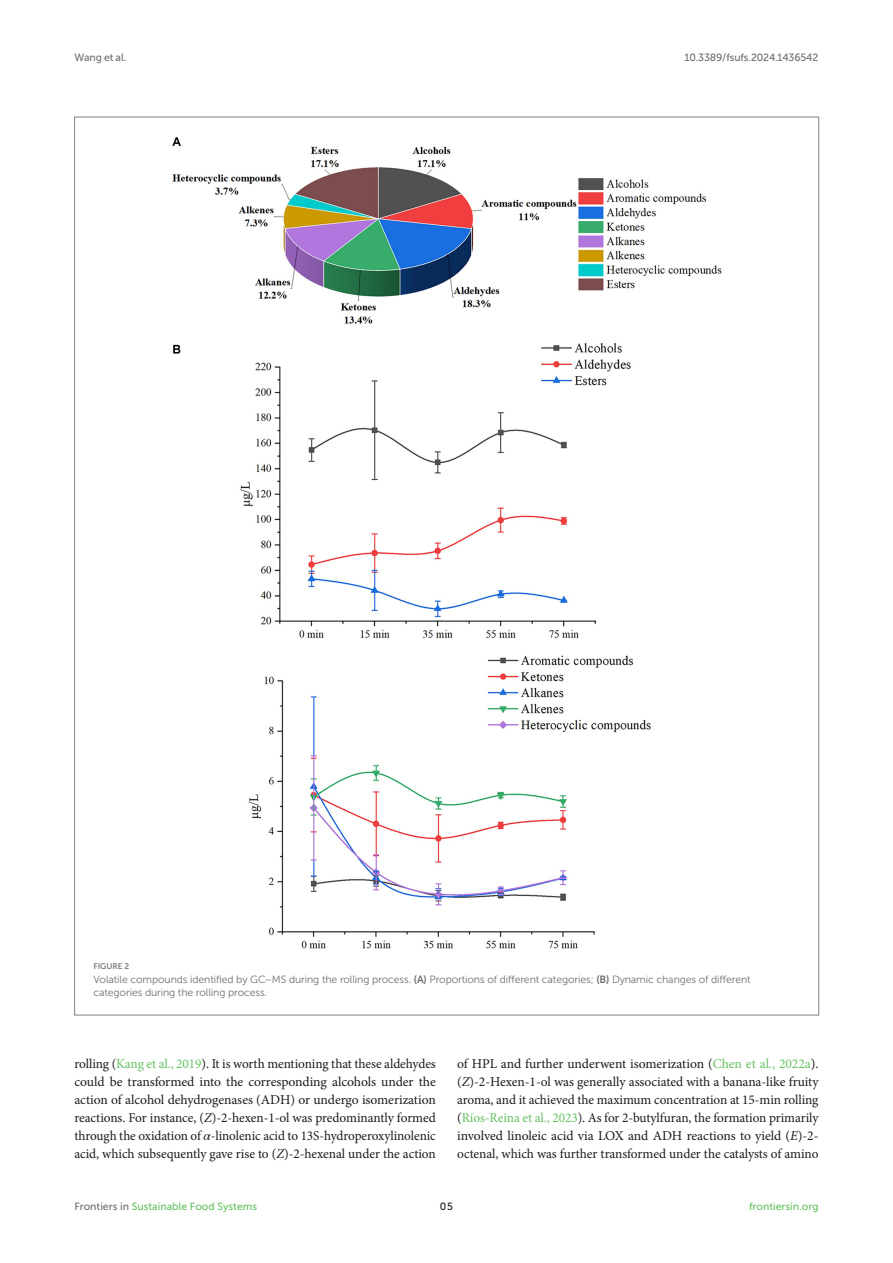
<style>
.page{position:relative;width:893px;height:1263px;background:#fff}
.page>*{position:absolute;margin:0;border:0;box-sizing:border-box;transform-origin:0 0}
.TEXT{font:13.5px/18px "Minion Pro";letter-spacing:-.005em;color:#1b1c1b;text-align:justify}
.FIG_LEG{font:10.5px/13.5px "Museo Sans 300";letter-spacing:-.01em;color:#706f70}
.t1{font:10.5px "Museo Sans 500";color:#65c161}
.t2{font:10.5px "Museo Sans 500";letter-spacing:-.015em;color:#706f70}
.t3{font:10.5px "Museo Sans 500";color:#1b1c1b}
.FIG_HD{font:8.25px "Museo Sans 700";letter-spacing:-.01em;color:#7e7f7f}
.s1{font-family:"Museo Sans 700"}
.s2{color:#65c161}
.s3{font-style:italic}
.s4{font-family:"STIX General";font-style:italic}
.s5{color:#706f70}
</style>
<div class="page">
<img style="left:172px;top:137px;width:550px;height:812px">
<p class="t2" style="left:74px;top:51px;width:53px">Wang et al.</p>
<p class="t2" style="left:684px;top:51px;width:136px">10.3389/fsufs.2024.1436542</p>
<p class="FIG_HD" style="left:94px;top:962px;width:37px">FIGURE 2</p>
<p class="FIG_LEG" style="left:94px;top:972px;width:659px">Volatile compounds identified by GC–MS during the rolling process. <span class="s1">(A)</span> Proportions of different categories; <span class="s1">(B)</span> Dynamic changes of different categories during the rolling process.</p>
<p class="TEXT" style="left:74px;top:1055px;width:363px">rolling (<span class="s2">Kang et al., 2019</span>). It is worth mentioning that these aldehydes could be transformed into the corresponding alcohols under the action of alcohol dehydrogenases (ADH) or undergo isomerization reactions. For instance, (<span class="s3">Z</span>)-2-hexen-1-ol was predominantly formed through the oxidation of <span class="s4">α</span>-linolenic acid to 13S-hydroperoxylinolenic acid, which subsequently gave rise to (<span class="s3">Z</span>)-2-hexenal under the action</p>
<p class="TEXT" style="left:457px;top:1055px;width:363px">of HPL and further underwent isomerization (<span class="s2">Chen et al., 2022a</span>). (<span class="s3">Z</span>)-2-Hexen-1-ol was generally associated with a banana-like fruity aroma, and it achieved the maximum concentration at 15-min rolling (<span class="s2">Ríos-Reina et al., 2023</span>). As for 2-butylfuran, the formation primarily involved linoleic acid via LOX and ADH reactions to yield (<span class="s3">E</span>)-2- octenal, which was further transformed under the catalysts of amino</p>
<p class="t1" style="left:74px;top:1200px;width:184px"><span class="s5">Frontiers in</span> Sustainable Food Systems</p>
<p class="t3" style="left:440px;top:1200px;width:14px">05</p>
<p class="t1" style="left:749px;top:1200px;width:71px">frontiersin.org</p>
</div>
